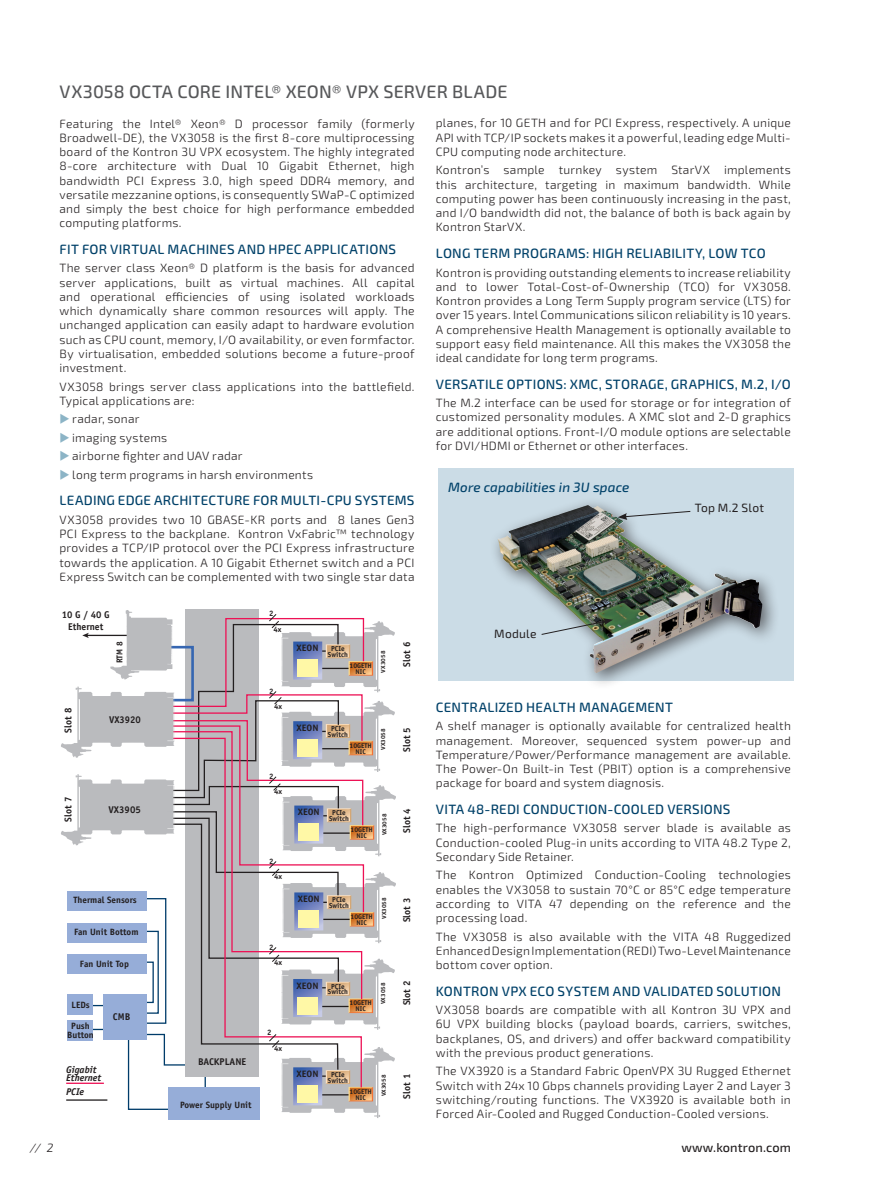
<style>
.page{position:relative;width:893px;height:1191px;background:#fff}
.page>*{position:absolute;margin:0;border:0;box-sizing:border-box;transform-origin:0 0}
.t1{font:500 18px "Exo 2.0";letter-spacing:.005em;color:#57585a}
.t2{font:500 13.5px "Exo 2.0";letter-spacing:.02em;color:#004169}
.t3{font:italic 500 13.5px "Exo 2.0";letter-spacing:.01em;color:#004169}
.t4{font:500 12.75px "Exo 2.0";letter-spacing:.01em;color:#231f20}
.t5{font:300 12px/14.2px "Exo 2.0";letter-spacing:.02em;color:#231f20;text-align:justify}
.t6{font:12px "Exo 2.0";letter-spacing:.02em;color:#231f20}
.t7{font:italic 300 12px "Exo 2.0";color:#231f20}
.t8{font:700 9.75px/11.7px "Officina Sans";color:#231f20;text-align:center}
.t9{font:italic 700 9.75px/7.8px "Officina Sans";color:#231f20}
.t10{font:700 9.3px "Officina Sans";color:#231f20;scale:1.05 1}
.t11{font:700 9.15px/8.6px "Officina Sans";color:#231f20;text-align:center}
.t12{font:700 8.55px "Officina Sans";color:#231f20}
.t13{font:700 7.8px "Officina Sans";color:#231f20}
.t14{font:700 7.2px/5.8px "Officina Sans";color:#231f20;text-align:center}
.t15{font:700 6.9px/5.8px "Officina Sans";color:#231f20;text-align:center}
.t16{font:700 5.85px "Officina Sans";color:#231f20;scale:1.11 1}
</style>
<div class="page">
<div style="left:438px;top:468px;width:355px;height:213px;background:#cbdce6"></div>
<div style="left:487px;top:494px;width:291px;height:194px;background:#231f20;opacity:.64"></div>
<img style="left:497px;top:514px;width:265px;height:159px">
<svg style="left:541px;top:618px;width:72px;height:17px"></svg>
<svg style="left:618px;top:510px;width:73px;height:10px"></svg>
<div style="left:168px;top:1087px;width:91px;height:32px;background:#96add8"></div>
<svg style="left:61px;top:610px;width:335px;height:508px"></svg>
<h1 class="t1" style="left:60px;top:81px;width:450px">VX3058 OCTA CORE INTEL® XEON® VPX SERVER BLADE</h1>
<p class="t5" style="left:60px;top:116px;width:357px">Featuring the Intel® Xeon® D processor family (formerly Broadwell-DE), the VX3058 is the first 8-core multiprocessing board of the Kontron 3U VPX ecosystem. The highly integrated 8-core architecture with Dual 10 Gigabit Ethernet, high bandwidth PCI Express 3.0, high speed DDR4 memory, and versatile mezzanine options, is consequently SWaP-C optimized and simply the best choice for high performance embedded computing platforms.</p>
<p class="t2" style="left:60px;top:241px;width:255px">FIT FOR VI RTUAL MACHINES AND HPEC APP</p>
<p class="t2" style="left:330px;top:241px;width:66px">LICATIONS</p>
<p class="t5" style="left:60px;top:261px;width:357px">The server class Xeon® D platform is the basis for advanced server applications, built as virtual machines. All capital and operational efficiencies of using isolated workloads which dynamically share common resources will apply. The unchanged application can easily adapt to hardware evolution such as CPU count, memory, I/O availability, or even formfactor.<br>By virtualisation, embedded solutions become a future-proof investment.</p>
<p class="t5" style="left:60px;top:379px;width:357px">VX3058 brings server class applications into the battlefield.<br>Typical applications are:</p>
<p class="t5" style="left:72px;top:410px;width:242px;line-height:18.5px;text-align:left">radar, sonar<br>imaging systems<br>airborne fighter and UAV radar<br>long term programs in harsh environments</p>
<p class="t2" style="left:60px;top:493px;width:355px">LEADING EDGE ARCHITECTURE FOR MULTI -CPU SYSTEMS</p>
<p class="t5" style="left:60px;top:513px;width:357px">VX3058 provides two 10 GBASE-KR ports and 8 lanes Gen3<br>PCI Express to the backplane. Kontron VxFabric™ technology provides a TCP/IP protocol over the PCI Express infrastructure towards the application. A 10 Gigabit Ethernet switch and a PCI Express Switch can be complemented with two single star data</p>
<p class="t5" style="left:436px;top:116px;width:357px">planes, for 10 GETH and for PCI Express, respectively. A unique API with TCP/IP sockets makes it a powerful, leading edge Multi-CPU computing node architecture.</p>
<p class="t5" style="left:436px;top:163px;width:357px">Kontron’s sample turnkey system StarVX implements this architecture, targeting in maximum bandwidth. While computing power has been continuously increasing in the past, and I/O bandwidth did not, the balance of both is back again by Kontron StarVX.</p>
<p class="t2" style="left:436px;top:245px;width:221px">LONG TERM PROGRAMS: HIGH RELIABI</p>
<p class="t2" style="left:675px;top:245px;width:92px">LITY, LOW TCO</p>
<p class="t5" style="left:436px;top:265px;width:357px">Kontron is providing outstanding elements to increase reliability and to lower Total-Cost-of-Ownership (TCO) for VX3058.<br>Kontron provides a Long Term Supply program service (LTS) for over 15 years. Intel Communications silicon reliability is 10 years.<br>A comprehensive Health Management is optionally available to support easy field maintenance. All this makes the VX3058 the ideal candidate for long term programs.</p>
<p class="t2" style="left:436px;top:376px;width:357px">VERSATILE OPTIONS: XMC, STORAGE, GRAPHICS, M.2, I/O</p>
<p class="t5" style="left:436px;top:396px;width:357px">The M.2 interface can be used for storage or for integration of customized personality modules. A XMC slot and 2-D graphics are additional options. Front-I/O module options are selectable for DVI/HDMI or Ethernet or other interfaces.</p>
<p class="t3" style="left:448px;top:479px;width:183px">More capabilities in 3U space</p>
<p class="t6" style="left:695px;top:501px;width:71px">Top M.2 Slot</p>
<p class="t8" style="left:62px;top:609px;width:50px">10 G / 40 G<br>Ethernet</p>
<p class="t8" style="left:62px;top:732px;width:26px;rotate:-90deg">Slot 8</p>
<p class="t8" style="left:62px;top:821px;width:26px;rotate:-90deg">Slot 7</p>
<p class="t12" style="left:114px;top:663px;width:23px;rotate:-90deg">RTM 8</p>
<p class="t8" style="left:109px;top:713px;width:33px">VX3920</p>
<p class="t8" style="left:108px;top:803px;width:34px">VX3905</p>
<p class="t11" style="left:73px;top:895px;width:65px">Thermal Sensors</p>
<p class="t11" style="left:74px;top:928px;width:66px">Fan Unit Bottom</p>
<p class="t11" style="left:80px;top:959px;width:50px">Fan Unit Top</p>
<p class="t11" style="left:72px;top:1000px;width:20px">LEDs</p>
<p class="t11" style="left:67px;top:1022px;width:28px">Push<br>Button</p>
<p class="t9" style="left:66px;top:1065px;width:37px">Gigabit<br>Ethernet</p>
<p class="t9" style="left:66px;top:1088px;width:19px">PCIe</p>
<p class="t8" style="left:113px;top:1010px;width:19px">CMB</p>
<p class="t8" style="left:198px;top:1055px;width:50px">BACKPLANE</p>
<p class="t11" style="left:180px;top:1100px;width:73px">Power Supply Unit</p>
<p class="t13" style="left:269px;top:609px;width:6px">2</p>
<p class="t13" style="left:274px;top:624px;width:9px">4x</p>
<p class="t13" style="left:269px;top:686px;width:6px">2</p>
<p class="t13" style="left:274px;top:701px;width:9px">4x</p>
<p class="t13" style="left:269px;top:771px;width:6px">2</p>
<p class="t13" style="left:274px;top:786px;width:9px">4x</p>
<p class="t13" style="left:269px;top:856px;width:6px">2</p>
<p class="t13" style="left:274px;top:871px;width:9px">4x</p>
<p class="t13" style="left:269px;top:942px;width:6px">2</p>
<p class="t13" style="left:274px;top:957px;width:9px">4x</p>
<p class="t13" style="left:267px;top:1028px;width:6px">2</p>
<p class="t13" style="left:274px;top:1043px;width:9px">4x</p>
<p class="t10" style="left:297px;top:642px;width:22px">XEON</p>
<p class="t14" style="left:328px;top:645px;width:22px">PCIe<br>Switch</p>
<p class="t15" style="left:350px;top:662px;width:24px">10GETH<br>NIC</p>
<p class="t16" style="left:379px;top:672px;width:21px;rotate:-90deg">VX3058</p>
<p class="t10" style="left:297px;top:722px;width:22px">XEON</p>
<p class="t14" style="left:328px;top:725px;width:22px">PCIe<br>Switch</p>
<p class="t15" style="left:350px;top:742px;width:24px">10GETH<br>NIC</p>
<p class="t16" style="left:379px;top:750px;width:21px;rotate:-90deg">VX3058</p>
<p class="t10" style="left:298px;top:806px;width:22px">XEON</p>
<p class="t14" style="left:329px;top:809px;width:22px">PCIe<br>Switch</p>
<p class="t15" style="left:351px;top:826px;width:24px">10GETH<br>NIC</p>
<p class="t16" style="left:381px;top:835px;width:21px;rotate:-90deg">VX3058</p>
<p class="t10" style="left:298px;top:893px;width:22px">XEON</p>
<p class="t14" style="left:329px;top:896px;width:22px">PCIe<br>Switch</p>
<p class="t15" style="left:351px;top:913px;width:24px">10GETH<br>NIC</p>
<p class="t16" style="left:380px;top:919px;width:21px;rotate:-90deg">VX3058</p>
<p class="t10" style="left:297px;top:979px;width:22px">XEON</p>
<p class="t14" style="left:328px;top:983px;width:22px">PCIe<br>Switch</p>
<p class="t15" style="left:350px;top:1000px;width:24px">10GETH<br>NIC</p>
<p class="t16" style="left:379px;top:1004px;width:21px;rotate:-90deg">VX3058</p>
<p class="t10" style="left:297px;top:1068px;width:22px">XEON</p>
<p class="t14" style="left:328px;top:1071px;width:22px">PCIe<br>Switch</p>
<p class="t15" style="left:350px;top:1088px;width:24px">10GETH<br>NIC</p>
<p class="t16" style="left:380px;top:1096px;width:21px;rotate:-90deg">VX3058</p>
<p class="t8" style="left:401px;top:666px;width:26px;rotate:-90deg">Slot 6</p>
<p class="t8" style="left:401px;top:752px;width:26px;rotate:-90deg">Slot 5</p>
<p class="t8" style="left:401px;top:833px;width:26px;rotate:-90deg">Slot 4</p>
<p class="t8" style="left:401px;top:922px;width:26px;rotate:-90deg">Slot 3</p>
<p class="t8" style="left:401px;top:1005px;width:26px;rotate:-90deg">Slot 2</p>
<p class="t8" style="left:401px;top:1098px;width:26px;rotate:-90deg">Slot 1</p>
<p class="t6" style="left:494px;top:627px;width:44px">Module</p>
<p class="t2" style="left:436px;top:699px;width:239px">CENTRALIZED H EALTH MANAGEMENT</p>
<p class="t5" style="left:436px;top:719px;width:357px">A shelf manager is optionally available for centralized health management. Moreover, sequenced system power-up and Temperature/Power/Performance management are available.<br>The Power-On Built-in Test (PBIT) option is a comprehensive package for board and system diagnosis.</p>
<p class="t2" style="left:436px;top:801px;width:64px">VITA 48-RED</p>
<p class="t2" style="left:516px;top:801px;width:34px">I CONDUCT</p>
<p class="t2" style="left:585px;top:801px;width:64px">ION-COOLED</p>
<p class="t2" style="left:667px;top:801px;width:55px">VERSIONS</p>
<p class="t5" style="left:436px;top:821px;width:357px">The high-performance VX3058 server blade is available as Conduction-cooled Plug-in units according to VITA 48.2 Type 2, Secondary Side Retainer.</p>
<p class="t5" style="left:436px;top:868px;width:356px">The Kontron Optimized Conduction-Cooling technologies enables the VX3058 to sustain 70°C or 85°C edge temperature according to VITA 47 depending on the reference and the processing load.</p>
<p class="t5" style="left:436px;top:929px;width:357px">The VX3058 is also available with the VITA 48 Ruggedized Enhanced Design Implementation (REDI) Two-Level Maintenance bottom cover option.</p>
<p class="t2" style="left:436px;top:983px;width:347px">KONTRON VPX ECO SYSTEM AND VALIDATED SO LUTIO N</p>
<p class="t5" style="left:436px;top:1003px;width:356px">VX3058 boards are compatible with all Kontron 3U VPX and 6U VPX building blocks (payload boards, carriers, switches, backplanes, OS, and drivers) and offer backward compatibility with the previous product generations.</p>
<p class="t5" style="left:436px;top:1064px;width:357px">The VX3920 is a Standard Fabric OpenVPX 3U Rugged Ethernet Switch with 24x 10 Gbps channels providing Layer 2 and Layer 3 switching/routing functions. The VX3920 is available both in Forced Air-Cooled and Rugged Conduction-Cooled versions.</p>
<p class="t7" style="left:30px;top:1141px;width:25px">// 2</p>
<p class="t4" style="left:681px;top:1140px;width:111px">WWW.KONTRON.COM</p>
</div>
